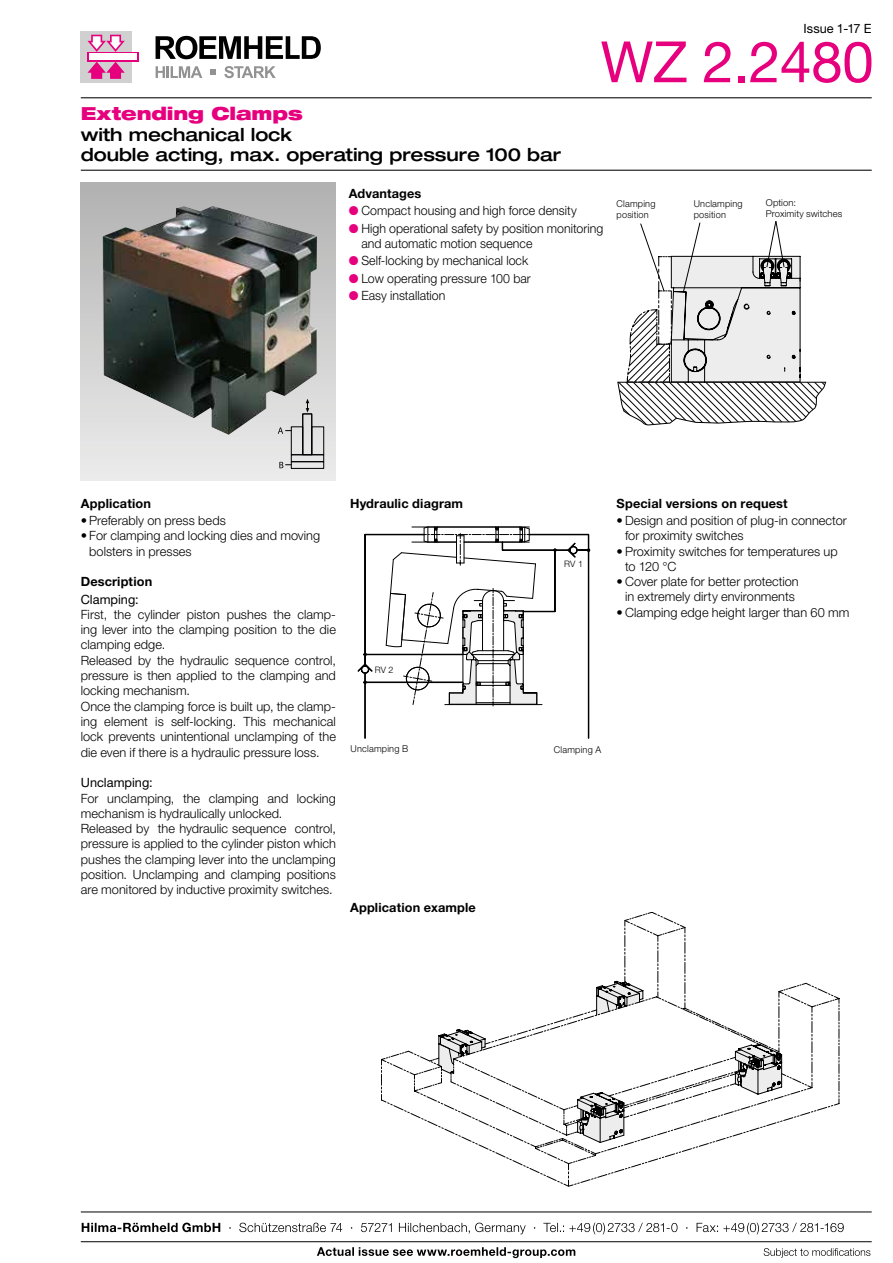
<style>
.page{position:relative;width:893px;height:1263px;background:#fff}
.page>*{position:absolute;margin:0;border:0;box-sizing:border-box;transform-origin:0 0}
.t1{font:57px "Helvetica Neue";letter-spacing:-.01em;color:#e6007d}
.t2{font:500 expanded 18px/20.2px "Helvetica Neue";letter-spacing:-.005em;color:#000}
.t3{font:900 expanded 18px "Helvetica Neue";letter-spacing:-.01em;color:#e6007d}
.t4{font:300 12.75px/15.3px "Helvetica Neue";letter-spacing:.005em;color:#000}
.t5{font:700 12.75px "Helvetica Neue";letter-spacing:.01em;color:#000}
.t6{font:12.75px "Helvetica Neue";color:#000}
.t7{font:300 9.45px/10.5px "Helvetica Neue";letter-spacing:.02em;color:#000}
.t8{font:300 8.85px "Helvetica Neue";color:#000}
.s1{color:#e6007d}
</style>
<div class="page">
<hr style="left:81px;top:170px;width:791px;height:1px;background:#000">
<hr style="left:81px;top:97px;width:791px;height:1px;background:#000">
<div style="left:81px;top:183px;width:255px;height:297px;background:linear-gradient(to bottom,#b2b2b2,#ececec)"></div>
<div style="left:81px;top:31px;width:51px;height:52px;background:#d0d0d0"></div>
<svg style="left:87px;top:52px;width:52px;height:9px"></svg>
<div style="left:89px;top:54px;width:48px;height:6px;background:#fff"></div>
<svg style="left:87px;top:35px;width:38px;height:17px"></svg>
<svg style="left:87px;top:62px;width:38px;height:17px"></svg>
<svg style="left:156px;top:36px;width:165px;height:23px"></svg>
<svg style="left:156px;top:66px;width:46px;height:12px"></svg>
<svg style="left:224px;top:66px;width:52px;height:12px"></svg>
<svg style="left:210px;top:69px;width:6px;height:6px"></svg>
<img style="left:102px;top:206px;width:215px;height:229px">
<svg style="left:357px;top:526px;width:232px;height:158px"></svg>
<svg style="left:364px;top:534px;width:226px;height:205px"></svg>
<svg style="left:624px;top:912px;width:215px;height:201px"></svg>
<svg style="left:381px;top:976px;width:398px;height:210px"></svg>
<svg style="left:438px;top:980px;width:374px;height:174px"></svg>
<svg style="left:617px;top:221px;width:209px;height:205px"></svg>
<div style="left:291px;top:426px;width:12px;height:29px;border:1px solid #000"></div>
<div style="left:291px;top:461px;width:33px;height:8px;border:1px solid #000"></div>
<div style="left:311px;top:426px;width:13px;height:29px;border:1px solid #000"></div>
<div style="left:302px;top:414px;width:10px;height:13px;border:1px solid #000"></div>
<div style="left:302px;top:426px;width:10px;height:29px;border:1px solid #000"></div>
<svg style="left:306px;top:399px;width:3px;height:14px"></svg>
<svg style="left:278px;top:427px;width:13px;height:7px"></svg>
<svg style="left:279px;top:454px;width:45px;height:14px"></svg>
<hr style="left:81px;top:1241px;width:791px;height:1px;background:#000">
<hr style="left:81px;top:1212px;width:791px;height:1px;background:#000">
<svg style="left:82px;top:1222px;width:762px;height:12px"></svg>
<svg style="left:764px;top:1248px;width:106px;height:10px"></svg>
<svg style="left:317px;top:1247px;width:258px;height:11px"></svg>
<p class="t6" style="left:803px;top:21px;width:70px">Issue 1-17 E</p>
<h1 class="t1" style="left:601px;top:28px;width:275px">WZ 2.2480</h1>
<h2 class="t3" style="left:81px;top:102px;width:223px">Extending Clamps</h2>
<h2 class="t2" style="left:81px;top:124px;width:482px">with mechanical lock<br>double acting, max. operating pressure 100 bar</h2>
<p class="t5" style="left:349px;top:185px;width:74px">Advantages</p>
<p class="t4" style="left:349px;top:203px;width:230px"><span class="s1">●</span> Compact housing and high force density</p>
<p class="t4" style="left:361px;top:220px;width:243px;text-indent:-13px"><span class="s1">●</span> High operational safety by position monitoring and automatic motion sequence</p>
<p class="t4" style="left:349px;top:253px;width:181px"><span class="s1">●</span> Self-locking by mechanical lock</p>
<p class="t4" style="left:349px;top:270px;width:184px"><span class="s1">●</span> Low operating pressure 100 bar</p>
<p class="t4" style="left:349px;top:288px;width:98px"><span class="s1">●</span> Easy installation</p>
<p class="t7" style="left:617px;top:198px;width:40px">Clamping position</p>
<p class="t7" style="left:694px;top:198px;width:50px">Unclamping position</p>
<p class="t7" style="left:766px;top:197px;width:78px;line-height:11.4px">Option:<br>Proximity switches</p>
<p class="t5" style="left:81px;top:495px;width:72px">Application</p>
<p class="t4" style="left:81px;top:512px;width:147px">• Preferably on press beds</p>
<p class="t4" style="left:89px;top:528px;width:232px;text-indent:-9px">• For clamping and locking dies and moving bolsters in presses</p>
<p class="t5" style="left:81px;top:574px;width:73px">Description</p>
<p class="t6" style="left:81px;top:591px;width:59px">Clamping:</p>
<p class="t4" style="left:81px;top:606px;width:257px">First, the cylinder piston pushes the clamp&shy;ing lever into the clamping position to the die clamping edge.<br>Released by the hydraulic sequence control, pressure is then applied to the clamping and locking mechanism.<br>Once the clamping force is built up, the clamp&shy;ing element is self-locking. This mechanical lock prevents unintentional unclamping of the die even if there is a hydraulic pressure loss.</p>
<p class="t6" style="left:81px;top:775px;width:73px">Unclamping:</p>
<p class="t4" style="left:81px;top:790px;width:257px">For unclamping, the clamping and locking mechanism is hydraulically unlocked.<br>Released by the hydraulic sequence control, pressure is applied to the cylinder piston which pushes the clamping lever into the unclamping position. Unclamping and clamping positions are monitored by inductive proximity switches.</p>
<p class="t5" style="left:350px;top:495px;width:115px">Hydraulic diagram</p>
<p class="t8" style="left:375px;top:665px;width:20px">RV 2</p>
<p class="t8" style="left:564px;top:559px;width:20px">RV 1</p>
<p class="t7" style="left:351px;top:744px;width:59px">Unclamping B</p>
<p class="t7" style="left:554px;top:744px;width:49px">Clamping A</p>
<p class="t5" style="left:350px;top:900px;width:127px">Application example</p>
<p class="t5" style="left:617px;top:495px;width:173px">Special versions on request</p>
<p class="t4" style="left:625px;top:512px;width:223px;text-indent:-9px">• Design and position of plug-in connector for proximity switches</p>
<p class="t4" style="left:625px;top:543px;width:214px;text-indent:-9px">• Proximity switches for temperatures up to 120 °C</p>
<p class="t4" style="left:617px;top:574px;width:184px;text-align:center">• Cover plate for better protection in extremely dirty environments</p>
<p class="t4" style="left:617px;top:604px;width:234px">• Clamping edge height larger than 60 mm</p>
</div>
